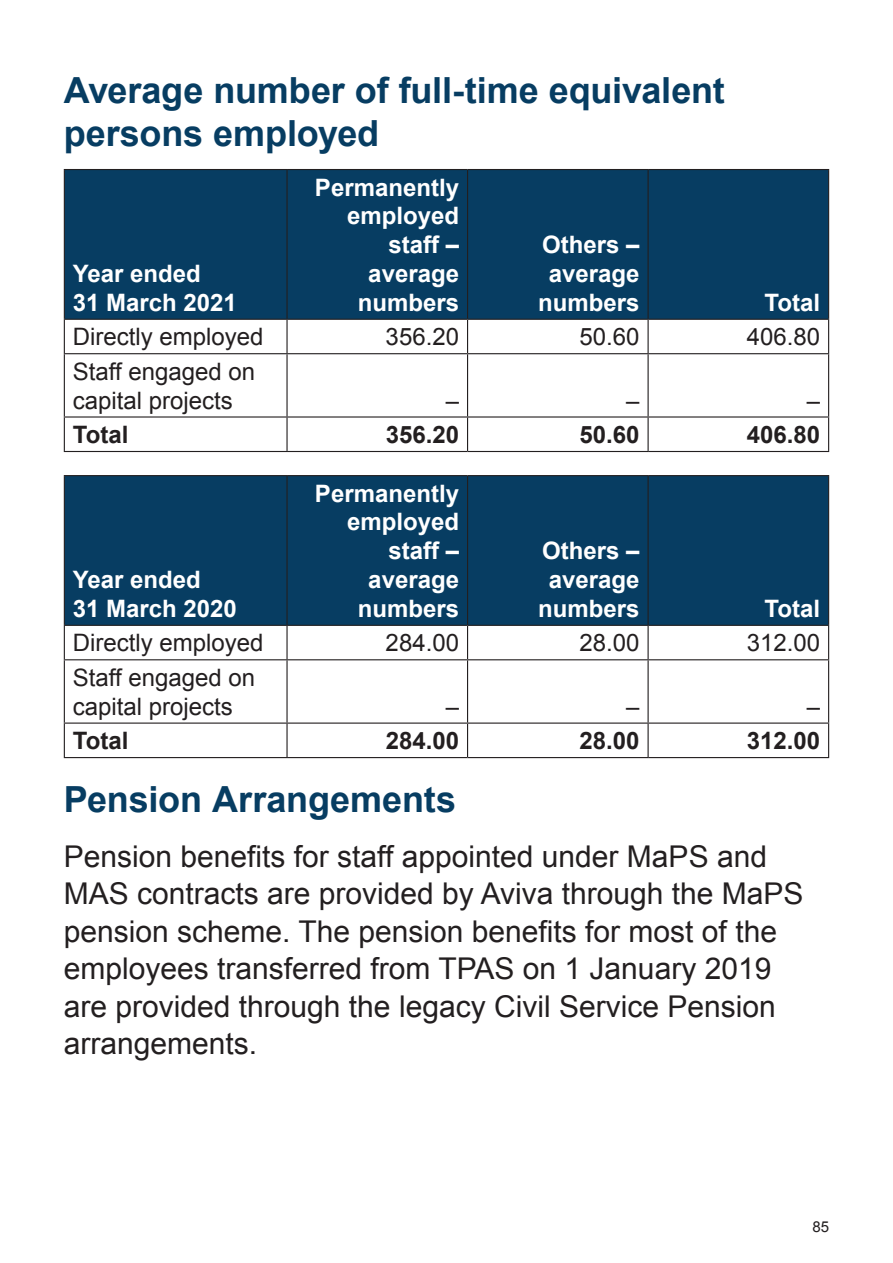
<style>
.page{position:relative;width:893px;height:1263px;background:#fff}
.page>*{position:absolute;margin:0;border:0;box-sizing:border-box;transform-origin:0 0}
.Heading_3{font:700 36px/43.2px "Arial";letter-spacing:-.005em;color:#073d62}
.Body_Text{font:30px/37.5px "Arial";color:#231f20}
.ColHead{font:700 24px/28.8px "Arial";color:#fff}
.Table_Left{font:24px/28.8px "Arial";color:#231f20}
.Table_Right{font:24px "Arial";color:#231f20}
.Table_Right-2{font:700 24px "Arial";color:#231f20}
.Table_Left-2{font:700 24px "Arial";color:#231f20}
.t1{font:15px "Arial";color:#231f20}
</style>
<div class="page">
<div style="left:65px;top:170px;width:763px;height:149px;background:#073d62"></div>
<hr style="left:286px;top:170px;width:2px;height:149px;background:#231f20">
<hr style="left:467px;top:170px;width:1px;height:149px;background:#231f20">
<hr style="left:647px;top:170px;width:2px;height:149px;background:#231f20">
<hr style="left:467px;top:320px;width:1px;height:33px;background:#231f20">
<hr style="left:647px;top:320px;width:2px;height:33px;background:#231f20">
<hr style="left:64px;top:353px;width:223px;height:1px;background:#231f20">
<hr style="left:287px;top:353px;width:181px;height:1px;background:#231f20">
<hr style="left:468px;top:353px;width:180px;height:1px;background:#231f20">
<hr style="left:467px;top:354px;width:1px;height:62px;background:#231f20">
<hr style="left:648px;top:353px;width:181px;height:1px;background:#231f20">
<hr style="left:647px;top:354px;width:2px;height:62px;background:#231f20">
<hr style="left:64px;top:416px;width:223px;height:2px;background:#231f20">
<hr style="left:287px;top:416px;width:181px;height:2px;background:#231f20">
<hr style="left:468px;top:416px;width:180px;height:2px;background:#231f20">
<hr style="left:467px;top:418px;width:1px;height:33px;background:#231f20">
<hr style="left:648px;top:416px;width:181px;height:2px;background:#231f20">
<hr style="left:647px;top:418px;width:2px;height:33px;background:#231f20">
<hr style="left:64px;top:169px;width:223px;height:1px;background:#231f20">
<hr style="left:64px;top:170px;width:1px;height:149px;background:#231f20">
<hr style="left:287px;top:169px;width:181px;height:1px;background:#231f20">
<hr style="left:468px;top:169px;width:180px;height:1px;background:#231f20">
<hr style="left:648px;top:169px;width:181px;height:1px;background:#231f20">
<hr style="left:828px;top:170px;width:1px;height:149px;background:#231f20">
<hr style="left:287px;top:319px;width:181px;height:1px;background:#231f20">
<hr style="left:468px;top:319px;width:180px;height:1px;background:#231f20">
<hr style="left:648px;top:319px;width:181px;height:1px;background:#231f20">
<hr style="left:828px;top:320px;width:1px;height:33px;background:#231f20">
<hr style="left:828px;top:354px;width:1px;height:62px;background:#231f20">
<hr style="left:828px;top:418px;width:1px;height:33px;background:#231f20">
<hr style="left:287px;top:451px;width:181px;height:1px;background:#231f20">
<hr style="left:468px;top:451px;width:180px;height:1px;background:#231f20">
<hr style="left:648px;top:451px;width:181px;height:1px;background:#231f20">
<hr style="left:64px;top:319px;width:223px;height:1px;background:#231f20">
<hr style="left:64px;top:320px;width:1px;height:33px;background:#231f20">
<hr style="left:286px;top:320px;width:2px;height:33px;background:#231f20">
<hr style="left:64px;top:354px;width:1px;height:62px;background:#231f20">
<hr style="left:286px;top:354px;width:2px;height:62px;background:#231f20">
<hr style="left:64px;top:418px;width:1px;height:33px;background:#231f20">
<hr style="left:286px;top:418px;width:2px;height:33px;background:#231f20">
<hr style="left:64px;top:451px;width:223px;height:1px;background:#231f20">
<div style="left:65px;top:476px;width:763px;height:149px;background:#073d62"></div>
<hr style="left:286px;top:476px;width:2px;height:149px;background:#231f20">
<hr style="left:467px;top:476px;width:1px;height:149px;background:#231f20">
<hr style="left:647px;top:476px;width:2px;height:149px;background:#231f20">
<hr style="left:467px;top:626px;width:1px;height:33px;background:#231f20">
<hr style="left:647px;top:626px;width:2px;height:33px;background:#231f20">
<hr style="left:64px;top:659px;width:223px;height:1px;background:#231f20">
<hr style="left:287px;top:659px;width:181px;height:1px;background:#231f20">
<hr style="left:468px;top:659px;width:180px;height:1px;background:#231f20">
<hr style="left:467px;top:660px;width:1px;height:62px;background:#231f20">
<hr style="left:648px;top:659px;width:181px;height:1px;background:#231f20">
<hr style="left:647px;top:660px;width:2px;height:62px;background:#231f20">
<hr style="left:64px;top:722px;width:223px;height:2px;background:#231f20">
<hr style="left:287px;top:722px;width:181px;height:2px;background:#231f20">
<hr style="left:468px;top:722px;width:180px;height:2px;background:#231f20">
<hr style="left:467px;top:724px;width:1px;height:33px;background:#231f20">
<hr style="left:648px;top:722px;width:181px;height:2px;background:#231f20">
<hr style="left:647px;top:724px;width:2px;height:33px;background:#231f20">
<hr style="left:64px;top:475px;width:223px;height:1px;background:#231f20">
<hr style="left:64px;top:476px;width:1px;height:149px;background:#231f20">
<hr style="left:287px;top:475px;width:181px;height:1px;background:#231f20">
<hr style="left:468px;top:475px;width:180px;height:1px;background:#231f20">
<hr style="left:648px;top:475px;width:181px;height:1px;background:#231f20">
<hr style="left:828px;top:476px;width:1px;height:149px;background:#231f20">
<hr style="left:287px;top:625px;width:181px;height:1px;background:#231f20">
<hr style="left:468px;top:625px;width:180px;height:1px;background:#231f20">
<hr style="left:648px;top:625px;width:181px;height:1px;background:#231f20">
<hr style="left:828px;top:626px;width:1px;height:33px;background:#231f20">
<hr style="left:828px;top:660px;width:1px;height:62px;background:#231f20">
<hr style="left:828px;top:724px;width:1px;height:33px;background:#231f20">
<hr style="left:287px;top:757px;width:181px;height:1px;background:#231f20">
<hr style="left:468px;top:757px;width:180px;height:1px;background:#231f20">
<hr style="left:648px;top:757px;width:181px;height:1px;background:#231f20">
<hr style="left:64px;top:625px;width:223px;height:1px;background:#231f20">
<hr style="left:64px;top:626px;width:1px;height:33px;background:#231f20">
<hr style="left:286px;top:626px;width:2px;height:33px;background:#231f20">
<hr style="left:64px;top:660px;width:1px;height:62px;background:#231f20">
<hr style="left:286px;top:660px;width:2px;height:62px;background:#231f20">
<hr style="left:64px;top:724px;width:1px;height:33px;background:#231f20">
<hr style="left:286px;top:724px;width:2px;height:33px;background:#231f20">
<hr style="left:64px;top:757px;width:223px;height:1px;background:#231f20">
<h3 class="Heading_3" style="left:64px;top:70px;width:663px">Average number of full-time equivalent persons employed</h3>
<p class="ColHead" style="left:73px;top:260px;width:166px">Year ended<br>31 March 2021</p>
<p class="ColHead" style="left:315px;top:173px;width:146px;text-align:right">Permanently employed staff – average numbers</p>
<p class="ColHead" style="left:538px;top:231px;width:103px;text-align:center">Others – average numbers</p>
<p class="ColHead" style="left:765px;top:289px;width:57px">Total</p>
<p class="Table_Left" style="left:73px;top:322px;width:192px">Directly employed</p>
<p class="Table_Right" style="left:386px;top:320px;width:75px">356.20</p>
<p class="Table_Right" style="left:579px;top:320px;width:62px">50.60</p>
<p class="Table_Right" style="left:747px;top:320px;width:75px">406.80</p>
<p class="Table_Left" style="left:73px;top:357px;width:184px">Staff engaged on capital projects</p>
<p class="Table_Right" style="left:446px;top:384px;width:15px">–</p>
<p class="Table_Right" style="left:626px;top:384px;width:15px">–</p>
<p class="Table_Right" style="left:807px;top:384px;width:15px">–</p>
<p class="Table_Left-2" style="left:73px;top:419px;width:57px">Total</p>
<p class="Table_Right-2" style="left:386px;top:419px;width:75px">356.20</p>
<p class="Table_Right-2" style="left:580px;top:419px;width:62px">50.60</p>
<p class="Table_Right-2" style="left:747px;top:419px;width:75px">406.80</p>
<p class="ColHead" style="left:73px;top:566px;width:166px">Year ended<br>31 March 2020</p>
<p class="ColHead" style="left:315px;top:480px;width:146px;text-align:right">Permanently employed staff – average numbers</p>
<p class="ColHead" style="left:538px;top:537px;width:103px;text-align:center">Others – average numbers</p>
<p class="ColHead" style="left:765px;top:595px;width:57px">Total</p>
<p class="Table_Left" style="left:73px;top:628px;width:192px">Directly employed</p>
<p class="Table_Right" style="left:386px;top:626px;width:75px">284.00</p>
<p class="Table_Right" style="left:579px;top:626px;width:62px">28.00</p>
<p class="Table_Right" style="left:747px;top:626px;width:75px">312.00</p>
<p class="Table_Left" style="left:73px;top:663px;width:184px">Staff engaged on capital projects</p>
<p class="Table_Right" style="left:446px;top:690px;width:15px">–</p>
<p class="Table_Right" style="left:626px;top:690px;width:15px">–</p>
<p class="Table_Right" style="left:807px;top:690px;width:15px">–</p>
<p class="Table_Left-2" style="left:73px;top:725px;width:57px">Total</p>
<p class="Table_Right-2" style="left:386px;top:725px;width:75px">284.00</p>
<p class="Table_Right-2" style="left:580px;top:725px;width:62px">28.00</p>
<p class="Table_Right-2" style="left:747px;top:725px;width:75px">312.00</p>
<h3 class="Heading_3" style="left:64px;top:779px;width:394px">Pension Arrangements</h3>
<p class="Body_Text" style="left:64px;top:837px;width:741px">Pension benefits for staff appointed under MaPS and MAS contracts are provided by Aviva through the MaPS pension scheme. The pension benefits for most of the employees transferred from TPAS on 1 January 2019 are provided through the legacy Civil Service Pension arrangements.</p>
<p class="t1" style="left:812px;top:1217px;width:18px">85</p>
</div>
